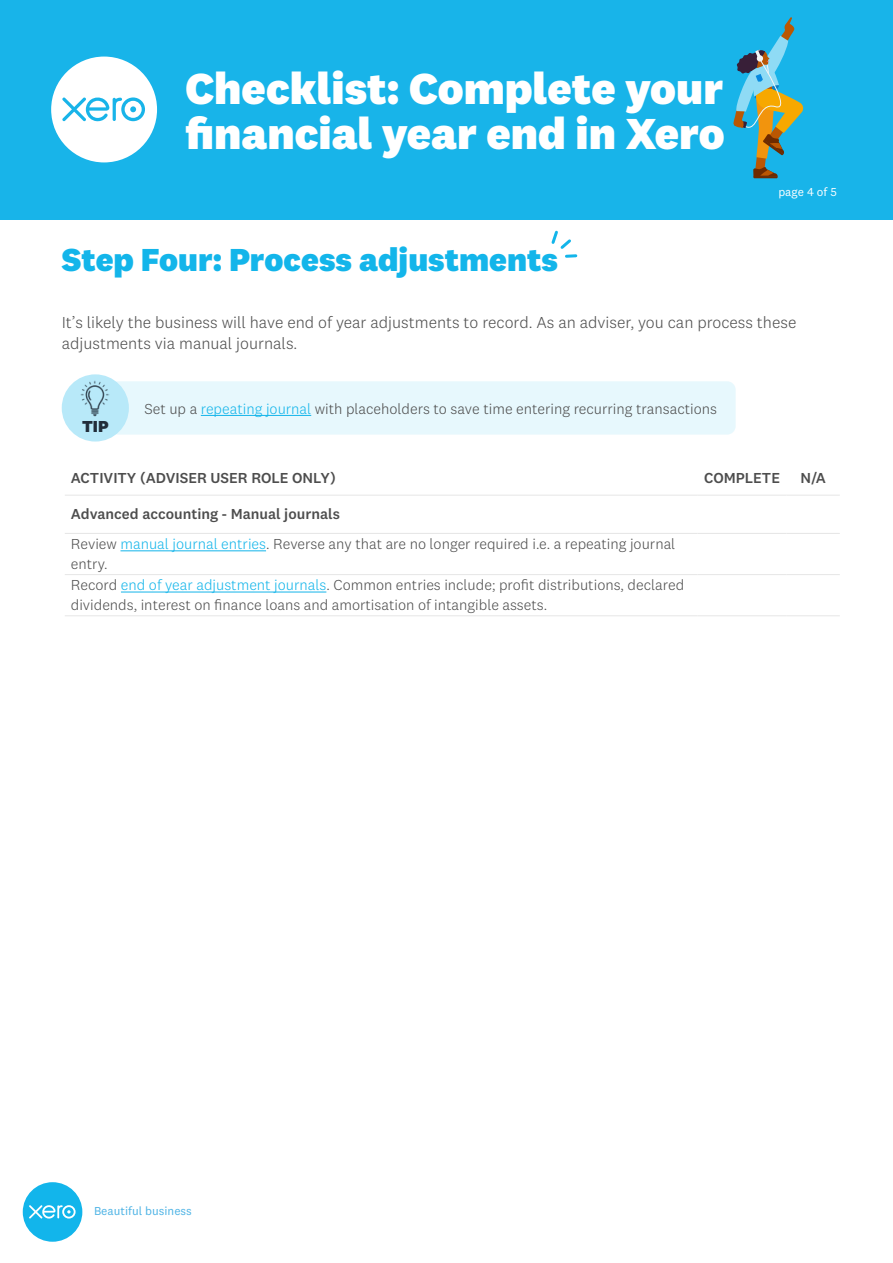
<style>
.page{position:relative;width:893px;height:1263px;background:#fff}
.page>*{position:absolute;margin:0;border:0;box-sizing:border-box;transform-origin:0 0}
.t1{font:800 45px/45px "National 2";color:#fff}
.t2{font:800 33px "National 2";color:#13b5ea}
.t3{font:300 16.5px/21px "National 2";color:#4d4d4d}
.t4{font:800 16.5px "National 2";color:#212d3a}
.t5{font:300 15px/30px "National 2";color:#4d4d4d}
.t6{font:500 15px "National 2";color:#4d4d4d}
.t7{font:12px "National 2";color:#4db3e5}
.t8{font:12px "National 2";color:#fff}
.s1{color:#13b5ea}
.s2{font-weight:500}
</style>
<div class="page">
<svg style="left:23px;top:1182px;width:59px;height:60px"></svg>
<div style="left:0;top:0;width:893px;height:219px;background:#18b4e9"></div>
<svg style="left:51px;top:57px;width:106px;height:105px"></svg>
<svg style="left:733px;top:17px;width:71px;height:161px"></svg>
<hr style="left:65px;top:495px;width:632px;height:1px;background:#e6e6e6">
<hr style="left:697px;top:495px;width:90px;height:1px;background:#e6e6e6">
<hr style="left:787px;top:495px;width:53px;height:1px;background:#e6e6e6">
<hr style="left:65px;top:533px;width:632px;height:1px;background:#e6e6e6">
<hr style="left:697px;top:533px;width:90px;height:1px;background:#e6e6e6">
<hr style="left:787px;top:533px;width:53px;height:1px;background:#e6e6e6">
<hr style="left:65px;top:574px;width:632px;height:1px;background:#e6e6e6">
<hr style="left:697px;top:574px;width:90px;height:1px;background:#e6e6e6">
<hr style="left:787px;top:574px;width:53px;height:1px;background:#e6e6e6">
<hr style="left:65px;top:615px;width:632px;height:1px;background:#e6e6e6">
<hr style="left:697px;top:615px;width:90px;height:1px;background:#e6e6e6">
<hr style="left:787px;top:615px;width:53px;height:1px;background:#e6e6e6">
<hr style="left:120px;top:550px;width:146px;height:1px;background:#13b5ea">
<hr style="left:121px;top:592px;width:205px;height:1px;background:#13b5ea">
<div style="left:110px;top:381px;width:626px;height:54px;background:#e7f8fd;border-radius:9px"></div>
<hr style="left:201px;top:415px;width:110px;height:1px;background:#13b5ea">
<div style="left:62px;top:374px;width:67px;height:67px;background:#b8e9f9;border-radius:50%"></div>
<img style="left:80px;top:380px;width:29px;height:37px">
<svg style="left:551px;top:230px;width:27px;height:28px"></svg>
<h1 class="t1" style="left:185px;top:66px;width:541px">Checklist: Complete your financial year end in Xero</h1>
<p class="t8" style="left:778px;top:185px;width:60px">page 4 of 5</p>
<h2 class="t2" style="left:62px;top:239px;width:498px">Step Four: Process adjustments</h2>
<p class="t3" style="left:62px;top:311px;width:736px">It’s likely the business will have end of year adjustments to record. As an adviser, you can process these adjustments via manual journals.</p>
<p class="t4" style="left:82px;top:416px;width:28px">TIP</p>
<p class="t5" style="left:144px;top:393px;width:574px">Set up a <span class="s1">repeating journal</span> with placeholders to save time entering recurring transactions</p>
<p class="t6" style="left:71px;top:468px;width:266px">ACTIVITY (ADVISER USER ROLE ONLY)</p>
<p class="t6" style="left:704px;top:468px;width:78px">COMPLETE</p>
<p class="t6" style="left:800px;top:468px;width:27px">N/A</p>
<p class="t5" style="left:71px;top:499px;width:606px"><span class="s2">Advanced accounting - Manual journals<br></span>Review <span class="s1">manual journal entries</span>. Reverse any that are no longer required i.e. a repeating journal</p>
<p class="t5" style="left:71px;top:552px;width:615px;line-height:21.8px">entry.<br>Record <span class="s1">end of year adjustment journals</span>. Common entries include; profit distributions, declared</p>
<p class="t5" style="left:71px;top:589px;width:478px">dividends, interest on finance loans and amortisation of intangible assets.</p>
<p class="t7" style="left:94px;top:1204px;width:99px">Beautiful business</p>
</div>
